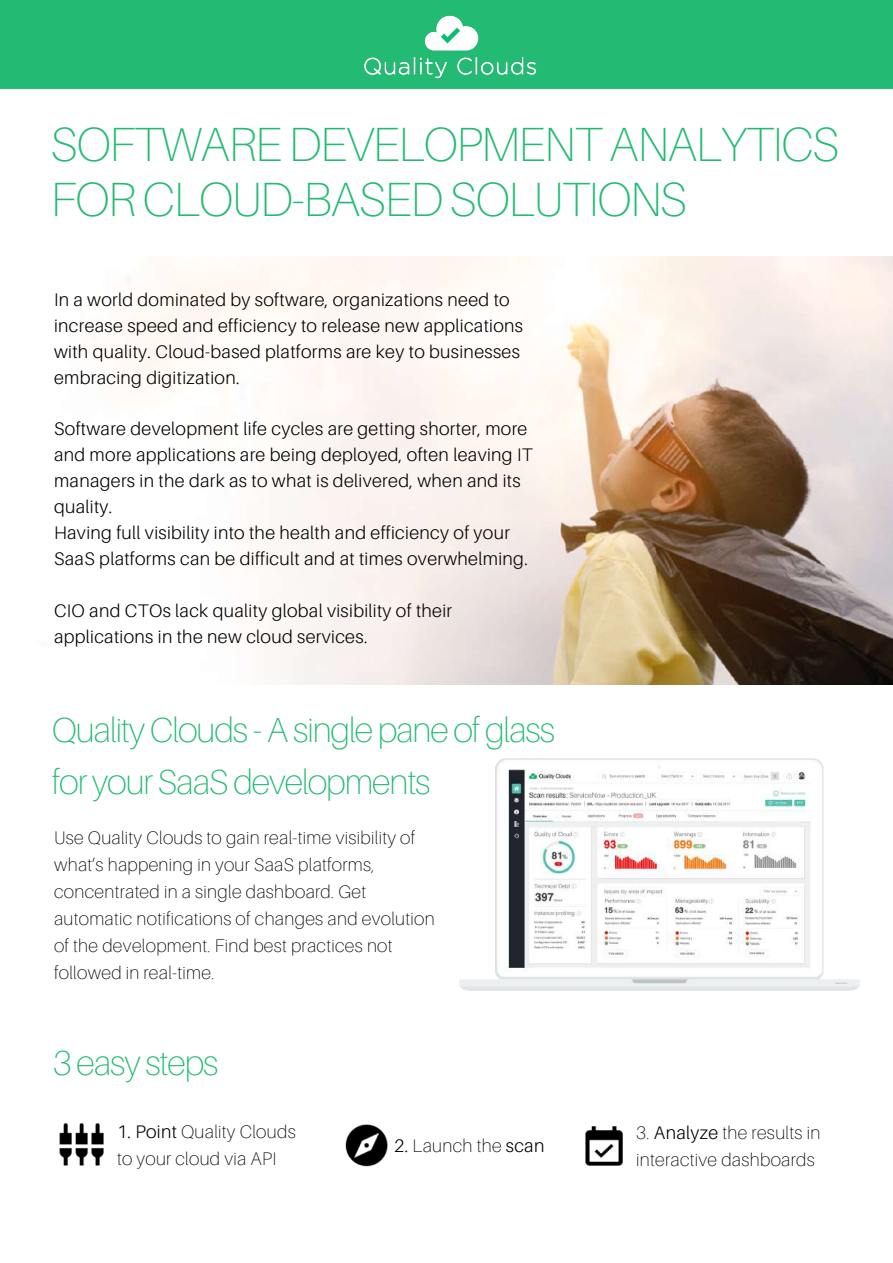
<style>
.page{position:relative;width:893px;height:1263px;background:#fff}
.page>*{position:absolute;margin:0;border:0;box-sizing:border-box;transform-origin:0 0}
.t1{font:100 48px/55.2px "Aileron";letter-spacing:-.03em;color:#23bb73}
.t2{font:100 34.8px/51.8px "Aileron";letter-spacing:-.03em;color:#23bb73}
.t3{font:300 18.15px/26px "Aileron";letter-spacing:.02em;color:#000}
.t4{font:100 18.15px/27px "Aileron";letter-spacing:.02em;color:#000}
.s1{font-weight:300}
</style>
<div class="page">
<div style="left:0;top:0;width:893px;height:89px;background:#23bb73"></div>
<img style="left:92px;top:257px;width:801px;height:428px">
<img style="left:364px;top:15px;width:172px;height:64px">
<img style="left:459px;top:759px;width:400px;height:232px">
<img style="left:585px;top:1126px;width:38px;height:39px">
<img style="left:346px;top:1125px;width:41px;height:41px">
<img style="left:60px;top:1124px;width:44px;height:41px">
<h1 class="t1" style="left:51px;top:116px;width:790px">SOFTWARE DEVELOPMENT ANALYTICS<br>FOR CLOUD-BASED SOLUTIONS</h1>
<p class="t3" style="left:54px;top:286px;width:470px">In a world dominated by software, organizations need to increase speed and efficiency to release new applications with quality. Cloud-based platforms are key to businesses embracing digitization.</p>
<p class="t3" style="left:54px;top:416px;width:480px">Software development life cycles are getting shorter, more and more applications are being deployed, often leaving IT managers in the dark as to what is delivered, when and its quality.<br>Having full visibility into the health and efficiency of your SaaS platforms can be difficult and at times overwhelming.</p>
<p class="t3" style="left:54px;top:597px;width:400px">CIO and CTOs lack quality global visibility of their applications in the new cloud services.</p>
<h2 class="t2" style="left:52px;top:704px;width:505px">Quality Clouds - A single pane of glass for your SaaS developments</h2>
<p class="t4" style="left:54px;top:823px;width:382px">Use Quality Clouds to gain real-time visibility of what’s happening in your SaaS platforms, concentrated in a single dashboard. Get automatic notifications of changes and evolution of the development. Find best practices not followed in real-time.</p>
<h2 class="t2" style="left:53px;top:1036px;width:167px">3 easy steps</h2>
<p class="t4" style="left:117px;top:1117px;width:180px"><span class="s1">1. Point</span> Quality Clouds to your cloud via API</p>
<p class="t4" style="left:394px;top:1132px;width:152px"><span class="s1">2.</span> Launch the <span class="s1">scan</span></p>
<p class="t4" style="left:636px;top:1118px;width:186px">3. <span class="s1">Analyze</span> the results in interactive dashboards</p>
</div>
